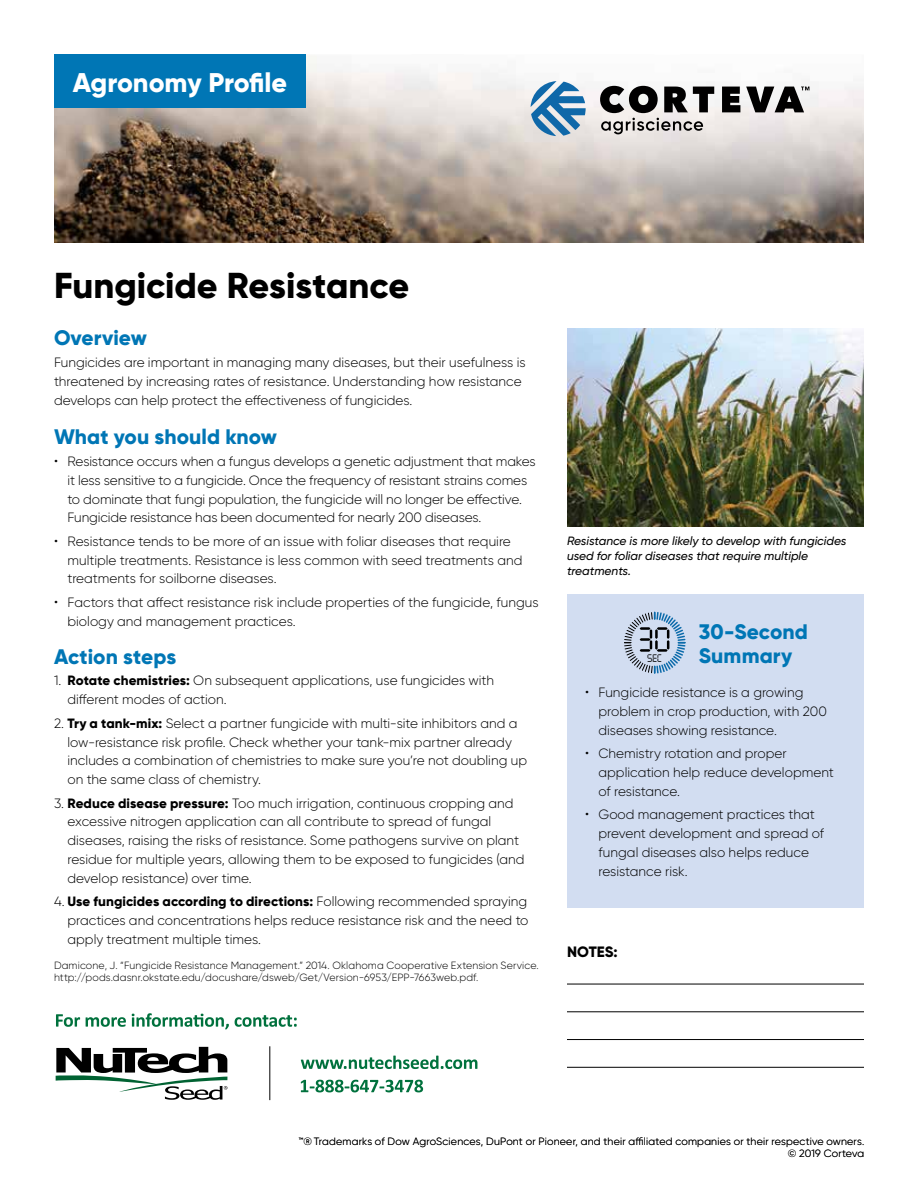
<style>
.page{position:relative;width:918px;height:1188px;background:#fff}
.page>*{position:absolute;margin:0;border:0;box-sizing:border-box;transform-origin:0 0}
.t1{font:800 36px "Gilroy";color:#000}
.t2{font:800 27px "Gilroy";letter-spacing:-.01em;color:#fff}
.t3{font:800 21px/24px "Gilroy";letter-spacing:.005em;color:#0076b5}
.t4{font:800 15px "Gilroy";color:#000}
.t5{font:300 13.5px/18.8px "Gilroy";color:#000}
.t6{font:italic 500 12px/15px "Gilroy";color:#000}
.t7{font:300 10.5px/12px "Gilroy";letter-spacing:.01em;color:#000;text-align:right}
.t8{font:9.6px "Digital ICG";color:#000}
.s1{font-size:14.25px}
.s2{font-weight:800}
</style>
<div class="page">
<hr style="left:567px;top:984px;width:297px;height:1px;background:#000">
<hr style="left:567px;top:1011px;width:297px;height:1px;background:#000">
<hr style="left:567px;top:1039px;width:297px;height:1px;background:#000">
<hr style="left:567px;top:1067px;width:297px;height:1px;background:#000">
<div style="left:567px;top:594px;width:297px;height:313px;background:#d2ddf1"></div>
<svg style="left:624px;top:612px;width:62px;height:62px"></svg>
<img style="left:567px;top:328px;width:297px;height:198px">
<svg style="left:301px;top:1056px;width:176px;height:13px"></svg>
<svg style="left:301px;top:1080px;width:122px;height:12px"></svg>
<svg style="left:56px;top:1013px;width:241px;height:16px"></svg>
<hr style="left:269px;top:1046px;width:1px;height:54px;background:#000">
<svg style="left:56px;top:1047px;width:171px;height:53px"></svg>
<img style="left:54px;top:55px;width:810px;height:188px">
<div style="left:54px;top:54px;width:252px;height:54px;background:#0076b5"></div>
<svg style="left:531px;top:81px;width:55px;height:55px"></svg>
<svg style="left:722px;top:87px;width:18px;height:25px"></svg>
<svg style="left:746px;top:87px;width:63px;height:25px"></svg>
<svg style="left:600px;top:86px;width:114px;height:48px"></svg>
<h2 class="t2" style="left:73px;top:65px;width:216px">Agronomy Profile</h2>
<h1 class="t1" style="left:54px;top:263px;width:357px">Fungicide Resistance</h1>
<h3 class="t3" style="left:54px;top:326px;width:94px">Overview</h3>
<p class="t5" style="left:54px;top:353px;width:473px">Fungicides are important in managing many diseases, but their usefulness is threatened by increasing rates of resistance. Understanding how resistance develops can help protect the effectiveness of fungicides.</p>
<h3 class="t3" style="left:54px;top:425px;width:225px">What you should know</h3>
<p class="t5" style="left:68px;top:452px;width:470px;text-indent:-14px"><span class="s1">•</span> Resistance occurs when a fungus develops a genetic adjustment that makes it less sensitive to a fungicide. Once the frequency of resistant strains comes to dominate that fungi population, the fungicide will no longer be effective.<br>Fungicide resistance has been documented for nearly 200 diseases.</p>
<p class="t5" style="left:68px;top:532px;width:457px;text-indent:-14px"><span class="s1">•</span> Resistance tends to be more of an issue with foliar diseases that require multiple treatments. Resistance is less common with seed treatments and treatments for soilborne diseases.</p>
<p class="t5" style="left:68px;top:593px;width:473px;text-indent:-14px"><span class="s1">•</span> Factors that affect resistance risk include properties of the fungicide, fungus biology and management practices.</p>
<h3 class="t3" style="left:54px;top:644px;width:124px">Action steps</h3>
<p class="t5" style="left:68px;top:671px;width:428px;text-indent:-14px">1. <span class="s2">Rotate chemistries:</span> On subsequent applications, use fungicides with different modes of action.</p>
<p class="t5" style="left:68px;top:714px;width:461px;text-indent:-14px">2. <span class="s2">Try a tank-mix:</span> Select a partner fungicide with multi-site inhibitors and a low-resistance risk profile. Check whether your tank-mix partner already includes a combination of chemistries to make sure you’re not doubling up on the same class of chemistry.</p>
<p class="t5" style="left:68px;top:793px;width:459px;text-indent:-14px">3. <span class="s2">Reduce disease pressure:</span> Too much irrigation, continuous cropping and excessive nitrogen application can all contribute to spread of fungal diseases, raising the risks of resistance. Some pathogens survive on plant residue for multiple years, allowing them to be exposed to fungicides (and develop resistance) over time.</p>
<p class="t5" style="left:68px;top:892px;width:463px;text-align:justify;text-indent:-14px">4. <span class="s2">Use fungicides according to directions:</span> Following recommended spraying practices and concentrations helps reduce resistance risk and the need to apply treatment multiple times.</p>
<p class="t7" style="left:54px;top:960px;width:486px;text-align:left">Damicone, J. “Fungicide Resistance Management.” 2014. Oklahoma Cooperative Extension Service. http://pods.dasnr.okstate.edu/docushare/dsweb/Get/Version-6953/EPP-7663web.pdf.</p>
<p class="t6" style="left:567px;top:534px;width:281px">Resistance is more likely to develop with fungicides used for foliar diseases that require multiple treatments.</p>
<p class="t8" style="left:647px;top:652px;width:17px">SEC</p>
<h3 class="t3" style="left:699px;top:620px;width:111px">30-Second<br>Summary</h3>
<p class="t5" style="left:598px;top:683px;width:230px;text-indent:-14px"><span class="s1">•</span> Fungicide resistance is a growing problem in crop production, with 200 diseases showing resistance.</p>
<p class="t5" style="left:598px;top:744px;width:237px;text-indent:-14px"><span class="s1">•</span> Chemistry rotation and proper application help reduce development of resistance.</p>
<p class="t5" style="left:598px;top:805px;width:227px;text-indent:-14px"><span class="s1">•</span> Good management practices that prevent development and spread of fungal diseases also helps reduce resistance risk.</p>
<p class="t4" style="left:567px;top:942px;width:52px">NOTES:</p>
<p class="t7" style="left:298px;top:1135px;width:567px">™® Trademarks of Dow AgroSciences, DuPont or Pioneer, and their affiliated companies or their respective owners. © 2019 Corteva</p>
</div>
